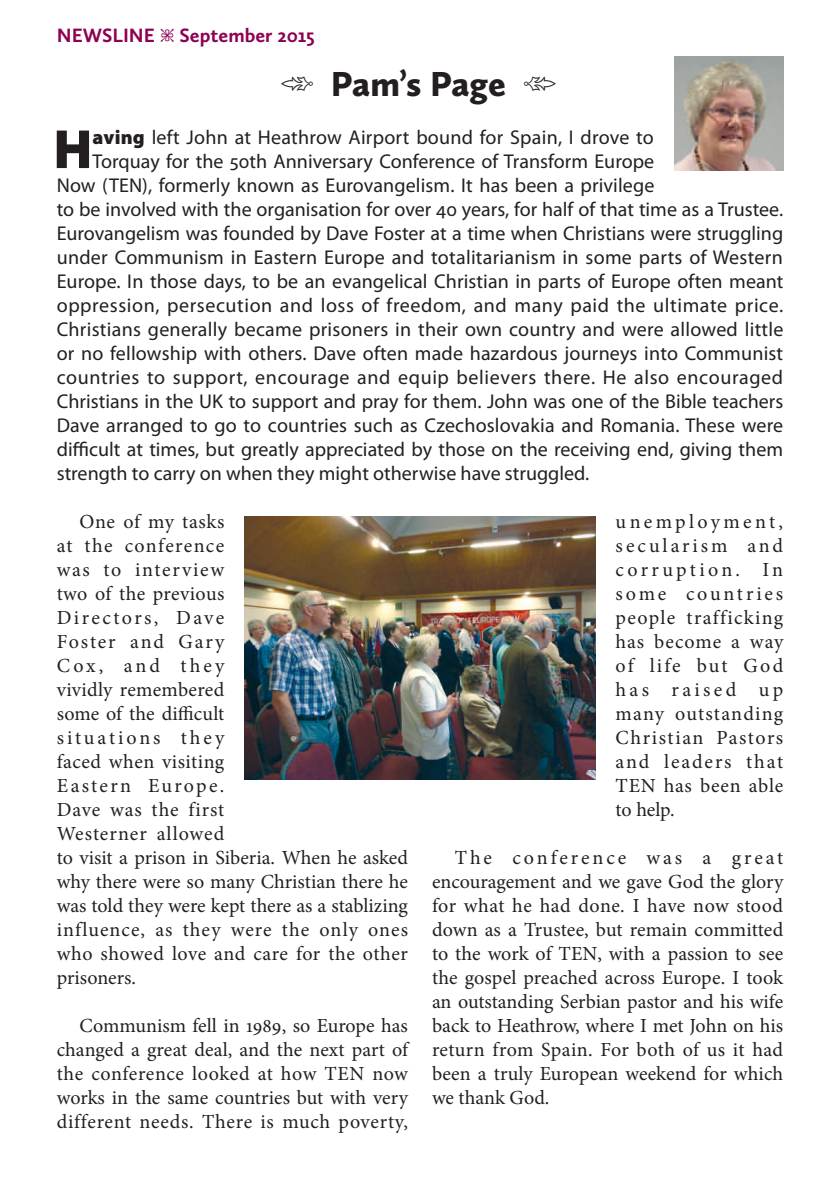
<style>
.page{position:relative;width:840px;height:1191px;background:#fff}
.page>*{position:absolute;margin:0;border:0;box-sizing:border-box;transform-origin:0 0}
.t1{font:900 55.6px "Myriad Pro";color:#231f20}
.t2{font:900 36px "Calluna Sans";color:#231f20}
.t3{font:20px/24px "Minion Pro";letter-spacing:.025em;color:#231f20;text-align:justify}
.t4{font:20px "Myriad Pro";letter-spacing:.005em;color:#231f20}
.t5{font:20px "Myriad Pro";letter-spacing:.03em;color:#231f20}
.t6{font:700 20px "Calluna Sans";color:#8d0052}
.s1{font-family:"Type Embellishments One";font-weight:400}
.s2{font-weight:900}
</style>
<div class="page">
<img style="left:244px;top:516px;width:351px;height:264px">
<img style="left:674px;top:57px;width:108px;height:113px">
<p class="t6" style="left:57px;top:23px;width:259px">NEWSLINE <span class="s1">y</span> September 2015</p>
<h2 class="t2" style="left:331px;top:61px;width:176px">Pam’s Page</h2>
<h1 class="t1" style="left:53px;top:112px;width:41px">H</h1>
<p class="t4" style="left:92px;top:125px;width:562px"><span class="s2">aving</span> left John at Heathrow Airport bound for Spain, I drove to</p>
<p class="t4" style="left:92px;top:149px;width:563px">Torquay for the 50th Anniversary Conference of Transform Europe</p>
<p class="t4" style="left:57px;top:173px;width:598px">Now (TEN), formerly known as Eurovangelism. It has been a privilege</p>
<p class="t4" style="left:57px;top:197px;width:727px">to be involved with the organisation for over 40 years, for half of that time as a Trustee.</p>
<p class="t4" style="left:57px;top:221px;width:727px">Eurovangelism was founded by Dave Foster at a time when Christians were struggling</p>
<p class="t4" style="left:57px;top:245px;width:727px">under Communism in Eastern Europe and totalitarianism in some parts of Western</p>
<p class="t4" style="left:57px;top:269px;width:728px">Europe. In those days, to be an evangelical Christian in parts of Europe often meant</p>
<p class="t5" style="left:57px;top:293px;width:727px">oppression, persecution and loss of freedom, and many paid the ultimate price.</p>
<p class="t4" style="left:57px;top:317px;width:727px">Christians generally became prisoners in their own country and were allowed little</p>
<p class="t4" style="left:57px;top:341px;width:727px">or no fellowship with others. Dave often made hazardous journeys into Communist</p>
<p class="t5" style="left:57px;top:365px;width:727px">countries to support, encourage and equip believers there. He also encouraged</p>
<p class="t4" style="left:57px;top:389px;width:727px">Christians in the UK to support and pray for them. John was one of the Bible teachers</p>
<p class="t4" style="left:57px;top:413px;width:727px">Dave arranged to go to countries such as Czechoslovakia and Romania. These were</p>
<p class="t4" style="left:57px;top:437px;width:727px">difficult at times, but greatly appreciated by those on the receiving end, giving them</p>
<p class="t4" style="left:57px;top:461px;width:534px">strength to carry on when they might otherwise have struggled.</p>
<p class="t3" style="left:57px;top:510px;width:352px;text-align:left;text-indent:23px">One of my tasks<br>at the conference<br>was to interview<br>two of the previous<br>Directors, Dave<br>Foster and Gary<br>Cox, and they<br>vividly remembered<br>some of the difficult<br>situations they<br>faced when visiting<br>Eastern Europe.<br>Dave was the first<br>Westerner allowed<br>to visit a prison in Siberia. When he asked why there were so many Christian there he was told they were kept there as a stablizing influence, as they were the only ones who showed love and care for the other prisoners.</p>
<p class="t3" style="left:57px;top:1014px;width:352px;text-indent:23px">Communism fell in 1989, so Europe has changed a great deal, and the next part of the conference looked at how TEN now works in the same countries but with very different needs. There is much poverty,</p>
<p class="t3" style="left:615px;top:510px;width:169px">unemployment, secularism and corruption. In some countries people trafficking has become a way of life but God has raised up many outstanding Christian Pastors and leaders that TEN has been able to help.</p>
<p class="t3" style="left:432px;top:846px;width:352px;text-indent:23px">The conference was a great encouragement and we gave God the glory for what he had done. I have now stood down as a Trustee, but remain committed to the work of TEN, with a passion to see the gospel preached across Europe. I took an outstanding Serbian pastor and his wife back to Heathrow, where I met John on his return from Spain. For both of us it had been a truly European weekend for which we thank God.</p>
</div>
